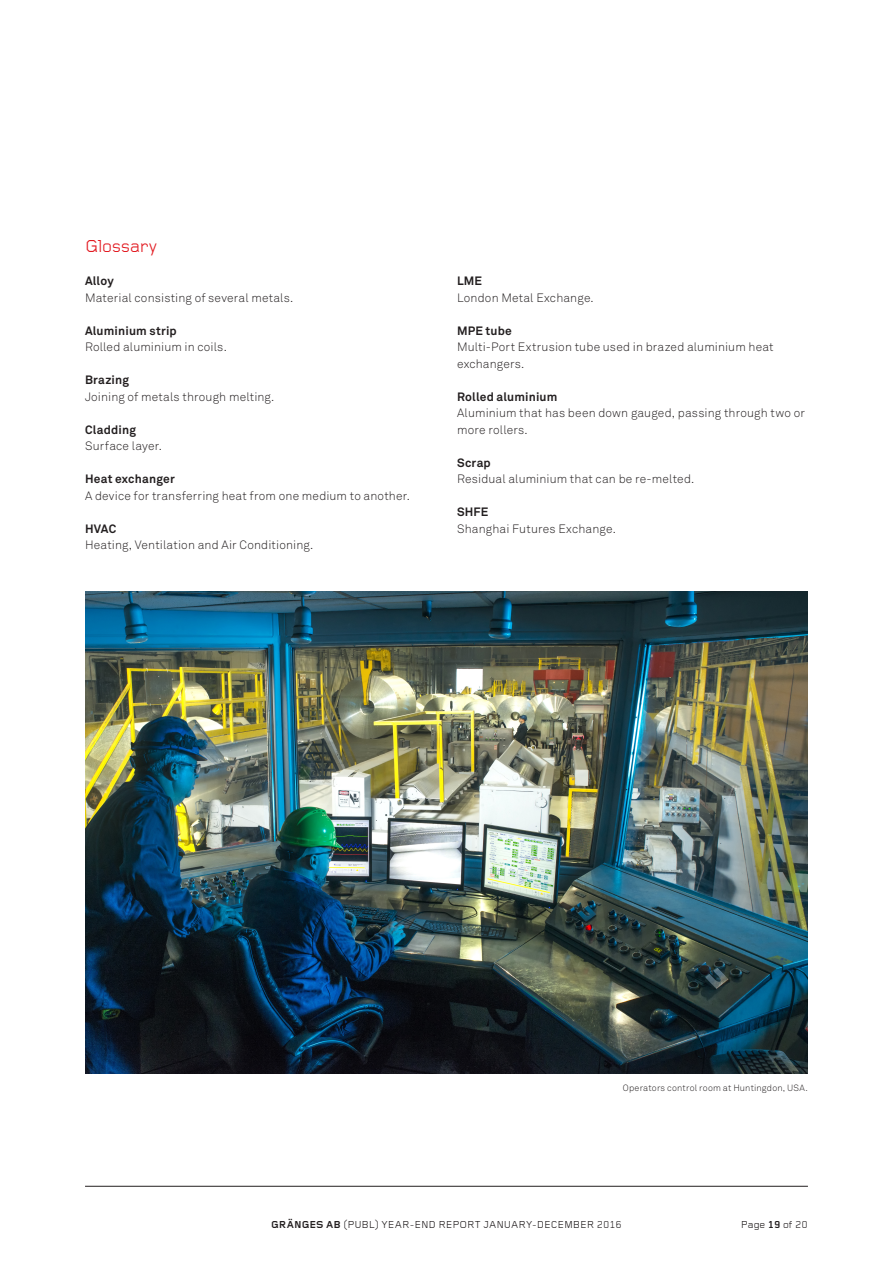
<style>
.page{position:relative;width:893px;height:1263px;background:#fff}
.page>*{position:absolute;margin:0;border:0;box-sizing:border-box;transform-origin:0 0}
.t1{font:18px "Foundry Gridnik";color:#e21a21}
.t2{font:12px/16.5px "Akkurat Light Pro";letter-spacing:.01em;color:#231f20}
.t3{font:700 12px "Akkurat Pro";letter-spacing:.015em;color:#231f20}
.t4{font:10.5px "Foundry Gridnik";color:#231f20}
.t5{font:9px "Akkurat Light Pro";letter-spacing:.02em;color:#231f20}
.s1{font-weight:700}
</style>
<div class="page">
<hr style="left:85px;top:1186px;width:723px;height:1px;background:#231f20">
<img style="left:85px;top:591px;width:723px;height:482px">
<h1 class="t1" style="left:85px;top:236px;width:74px">GLOSSARY</h1>
<p class="t3" style="left:85px;top:273px;width:30px">Alloy</p>
<p class="t2" style="left:85px;top:289px;width:210px">Material consisting of several metals.</p>
<p class="t3" style="left:85px;top:323px;width:93px">Aluminium strip</p>
<p class="t2" style="left:85px;top:339px;width:143px">Rolled aluminium in coils.</p>
<p class="t3" style="left:85px;top:372px;width:46px">Brazing</p>
<p class="t2" style="left:85px;top:388px;width:191px">Joining of metals through melting.</p>
<p class="t3" style="left:85px;top:422px;width:52px">Cladding</p>
<p class="t2" style="left:85px;top:438px;width:78px">Surface layer.</p>
<p class="t3" style="left:85px;top:471px;width:91px">Heat exchanger</p>
<p class="t2" style="left:85px;top:487px;width:326px">A device for transferring heat from one medium to another.</p>
<p class="t3" style="left:85px;top:521px;width:33px">H VAC</p>
<p class="t2" style="left:85px;top:537px;width:230px">Heating, Ventilation and Air Conditioning.</p>
<p class="t3" style="left:457px;top:274px;width:26px">LME</p>
<p class="t2" style="left:457px;top:290px;width:138px">London Metal Exchange.</p>
<p class="t3" style="left:457px;top:323px;width:56px">M PE tube</p>
<p class="t2" style="left:457px;top:339px;width:318px">Multi-Port Extrusion tube used in brazed aluminium heat exchangers.</p>
<p class="t3" style="left:457px;top:389px;width:102px">Rolled aluminium</p>
<p class="t2" style="left:457px;top:405px;width:349px">Aluminium that has been down gauged, passing through two or more rollers.</p>
<p class="t3" style="left:457px;top:455px;width:35px">Scrap</p>
<p class="t2" style="left:457px;top:471px;width:239px">Residual aluminium that can be re-melted.</p>
<p class="t3" style="left:457px;top:505px;width:33px">SH FE</p>
<p class="t2" style="left:457px;top:521px;width:160px">Shanghai Futures Exchange.</p>
<p class="t5" style="left:623px;top:1083px;width:186px">Operators control room at Huntingdon, USA.</p>
<p class="t4" style="left:271px;top:1219px;width:352px"><span class="s1">GRÄNGES AB</span> (PUBL) YEAR-END REPORT JANUARY-D ECEMBER 2016</p>
<p class="t4" style="left:741px;top:1219px;width:69px">PAGE <span class="s1">19</span> OF 20</p>
</div>
